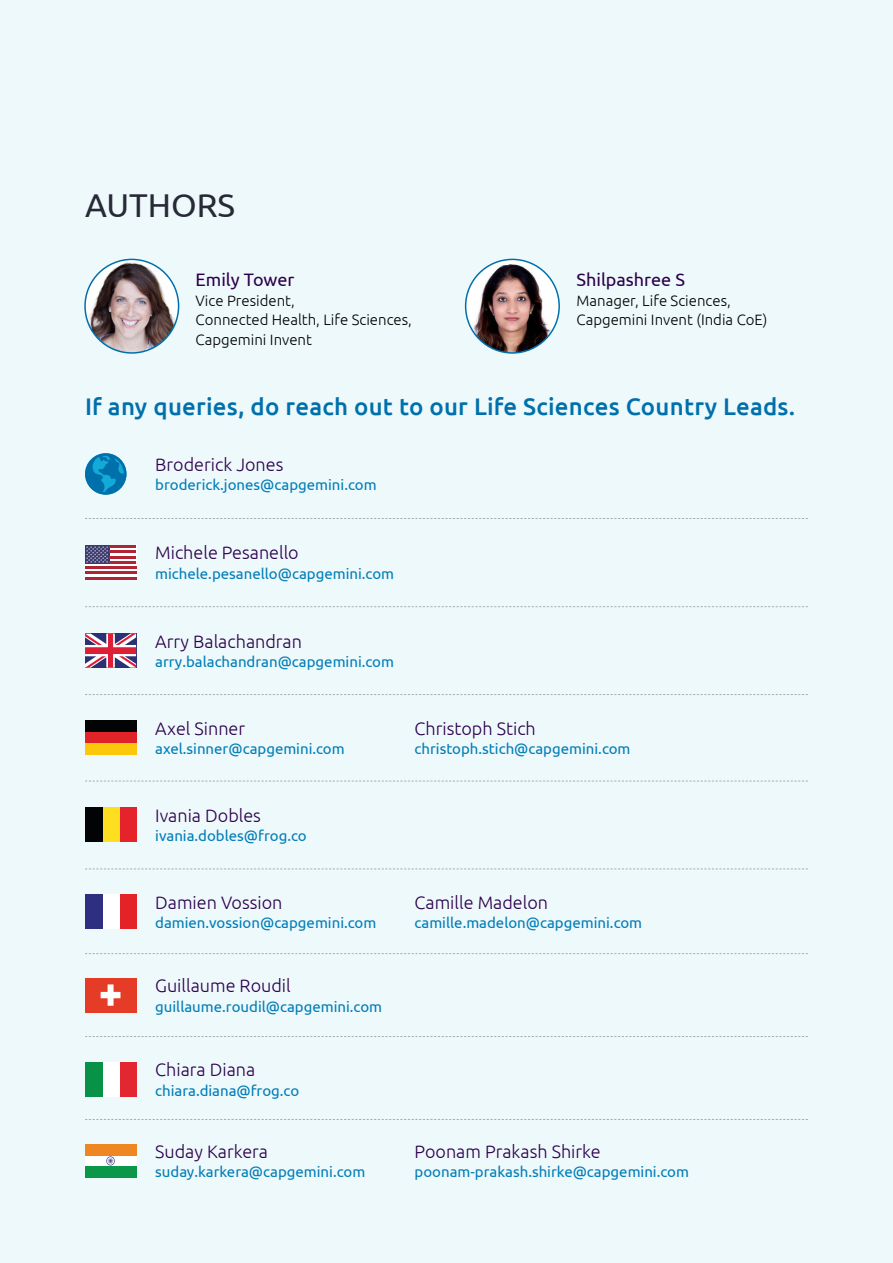
<style>
.page{position:relative;width:893px;height:1263px;background:#eef9fc}
.page>*{position:absolute;margin:0;border:0;box-sizing:border-box;transform-origin:0 0}
.Main_heading{font:33px "Ubuntu";color:#272936}
.Sub_heading_1{font:500 24px "Ubuntu";letter-spacing:.01em;color:#0070ac}
.t1{font:300 18px "Ubuntu";color:#2c004b}
.t2{font:18px "Ubuntu";color:#2c004b}
.t3{font:15px "Ubuntu";color:#007db7}
.t4{font:300 15px/19.5px "Ubuntu";color:#000}
</style>
<div class="page">
<svg style="left:85px;top:453px;width:41px;height:42px"></svg>
<div style="left:85px;top:545px;width:51px;height:34px;background:#fff"></div>
<div style="left:85px;top:545px;width:24px;height:19px;background:#3d3b6e"></div>
<hr style="left:85px;top:566px;width:51px;height:3px;background:#af2534">
<hr style="left:85px;top:571px;width:51px;height:3px;background:#af2534">
<hr style="left:85px;top:577px;width:51px;height:2px;background:#af2534">
<hr style="left:109px;top:545px;width:27px;height:3px;background:#af2534">
<svg style="left:86px;top:546px;width:22px;height:17px"></svg>
<hr style="left:109px;top:551px;width:27px;height:2px;background:#af2534">
<hr style="left:109px;top:556px;width:27px;height:2px;background:#af2534">
<hr style="left:109px;top:561px;width:27px;height:3px;background:#af2534">
<svg style="left:85px;top:634px;width:51px;height:34px;background:#b46f8c"></svg>
<div style="left:85px;top:721px;width:51px;height:11px;background:#010304"></div>
<div style="left:85px;top:732px;width:51px;height:11px;background:#df2326"></div>
<div style="left:85px;top:743px;width:51px;height:12px;background:#fcc80c"></div>
<div style="left:119px;top:808px;width:17px;height:34px;background:#e4232a"></div>
<div style="left:102px;top:808px;width:17px;height:34px;background:#fddf20"></div>
<div style="left:85px;top:808px;width:17px;height:34px;background:#010304"></div>
<div style="left:119px;top:895px;width:17px;height:34px;background:#e42329"></div>
<div style="left:102px;top:895px;width:17px;height:34px;background:#fff"></div>
<div style="left:85px;top:895px;width:17px;height:34px;background:#2f2f81"></div>
<div style="left:85px;top:978px;width:51px;height:34px;background:#e43c26"></div>
<svg style="left:101px;top:984px;width:19px;height:22px"></svg>
<div style="left:119px;top:1062px;width:17px;height:34px;background:#e32731"></div>
<div style="left:102px;top:1062px;width:17px;height:34px;background:#fff"></div>
<div style="left:85px;top:1062px;width:17px;height:34px;background:#089247"></div>
<div style="left:85px;top:1155px;width:51px;height:11px;background:#fff"></div>
<div style="left:85px;top:1166px;width:51px;height:12px;background:#0b9748"></div>
<svg style="left:106px;top:1156px;width:9px;height:9px"></svg>
<div style="left:85px;top:1144px;width:51px;height:11px;background:#ee8622"></div>
<svg style="left:85px;top:606px;width:723px;height:1px"></svg>
<svg style="left:85px;top:694px;width:723px;height:1px"></svg>
<svg style="left:85px;top:781px;width:723px;height:1px"></svg>
<svg style="left:85px;top:868px;width:723px;height:1px"></svg>
<svg style="left:85px;top:953px;width:723px;height:1px"></svg>
<svg style="left:85px;top:1036px;width:723px;height:1px"></svg>
<svg style="left:85px;top:1119px;width:723px;height:1px"></svg>
<svg style="left:85px;top:518px;width:723px;height:1px"></svg>
<img style="left:85px;top:262px;width:94px;height:91px">
<div style="left:84px;top:259px;width:95px;height:95px;border:2px solid #0070ac;border-radius:50%"></div>
<img style="left:466px;top:259px;width:93px;height:94px;border-radius:47px">
<div style="left:465px;top:259px;width:95px;height:95px;border:2px solid #0070ac;border-radius:50%"></div>
<p class="Main_heading" style="left:85px;top:185px;width:152px">AUTHORS</p>
<p class="t2" style="left:196px;top:269px;width:100px">Emily Tower</p>
<p class="t4" style="left:196px;top:290px;width:101px">Vice President,</p>
<p class="t4" style="left:196px;top:310px;width:218px">Connected Health, Life Sciences,</p>
<p class="t4" style="left:196px;top:329px;width:118px">Capgemini Invent</p>
<p class="t2" style="left:577px;top:269px;width:110px">Shilpashree S</p>
<p class="t4" style="left:577px;top:290px;width:192px">Manager, Life Sciences,<br>Capgemini Invent (India CoE)</p>
<p class="Sub_heading_1" style="left:85px;top:391px;width:712px">If any queries, do reach out to our Life Sciences Country Leads.</p>
<p class="t1" style="left:155px;top:454px;width:130px">Broderick Jones</p>
<p class="t3" style="left:155px;top:476px;width:223px">broderick.jones@capgemini.com</p>
<p class="t1" style="left:155px;top:542px;width:145px">Michele Pesanello</p>
<p class="t3" style="left:155px;top:564px;width:240px">michele.pesanello@capgemini.com</p>
<p class="t1" style="left:155px;top:630px;width:148px">Arry Balachandran</p>
<p class="t3" style="left:155px;top:653px;width:240px">arry.balachandran@capgemini.com</p>
<p class="t1" style="left:155px;top:717px;width:92px">Axel Sinner</p>
<p class="t3" style="left:155px;top:740px;width:191px">axel.sinner@capgemini.com</p>
<p class="t1" style="left:155px;top:805px;width:107px">Ivania Dobles</p>
<p class="t3" style="left:155px;top:827px;width:153px">ivania.dobles@frog.co</p>
<p class="t1" style="left:155px;top:891px;width:129px">Damien Vossion</p>
<p class="t3" style="left:155px;top:914px;width:223px">damien.vossion@capgemini.com</p>
<p class="t1" style="left:155px;top:975px;width:137px">Guillaume Roudil</p>
<p class="t3" style="left:155px;top:997px;width:228px">guillaume.roudil@capgemini.com</p>
<p class="t1" style="left:155px;top:1059px;width:102px">Chiara Diana</p>
<p class="t3" style="left:155px;top:1081px;width:146px">chiara.diana@frog.co</p>
<p class="t1" style="left:155px;top:1141px;width:114px">Suday Karkera</p>
<p class="t3" style="left:155px;top:1163px;width:212px">suday.karkera@capgemini.com</p>
<p class="t1" style="left:415px;top:717px;width:123px">Christoph Stich</p>
<p class="t3" style="left:415px;top:740px;width:217px">christoph.stich@capgemini.com</p>
<p class="t1" style="left:415px;top:891px;width:135px">Camille Madelon</p>
<p class="t3" style="left:415px;top:914px;width:229px">camille.madelon@capgemini.com</p>
<p class="t1" style="left:415px;top:1141px;width:188px">Poonam Prakash Shirke</p>
<p class="t3" style="left:415px;top:1163px;width:276px">poonam-prakash.shirke@capgemini.com</p>
</div>
